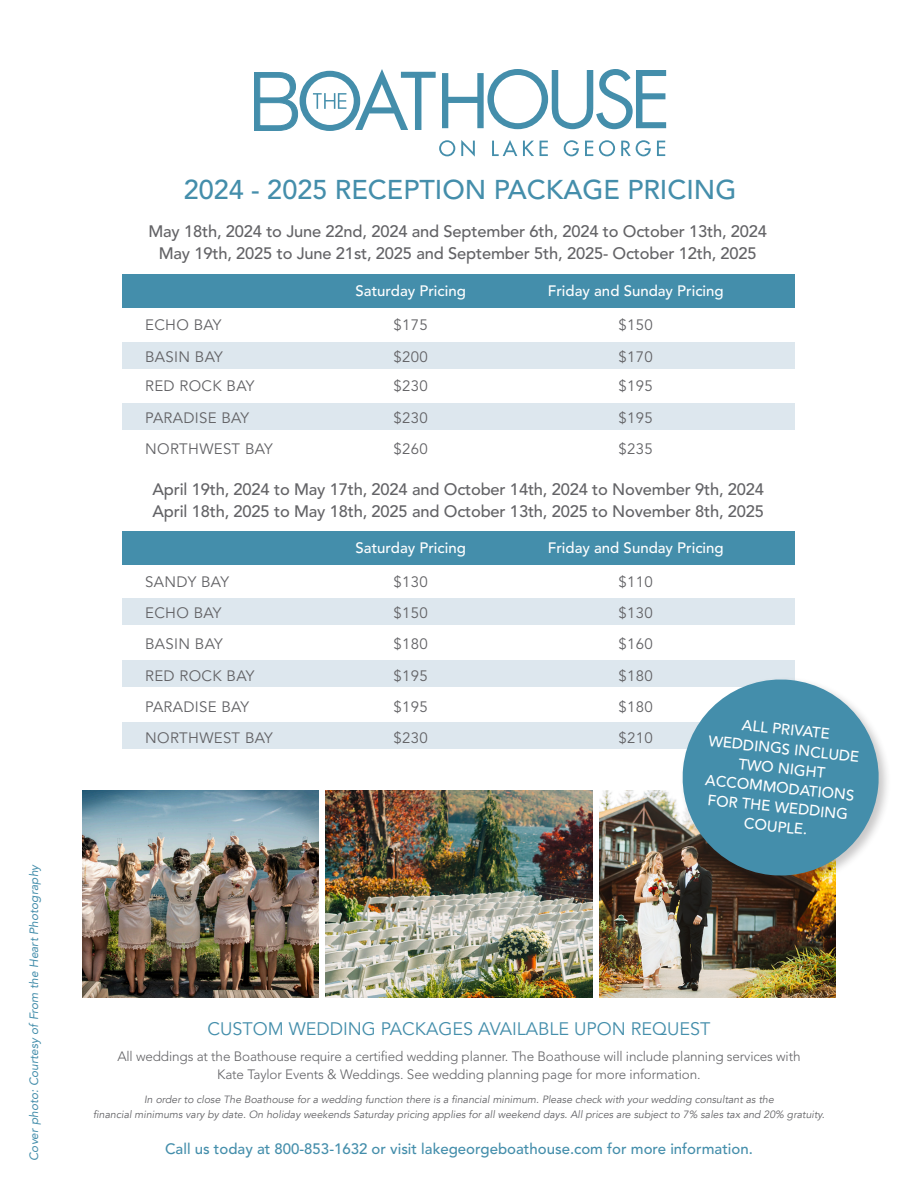
<style>
.page{position:relative;width:918px;height:1188px;background:#fff}
.page>*{position:absolute;margin:0;border:0;box-sizing:border-box;transform-origin:0 0}
.t1{font:500 27px "Avenir LT Std";color:#448eab}
.t2{font:18px "Avenir LT Std";color:#448eab}
.t3{font:500 16.5px/22.5px "Avenir LT Std";letter-spacing:-.01em;color:#636366;text-align:center}
.t4{font:15px "Avenir LT Std";letter-spacing:.02em;color:#636366}
.t5{font:500 15px/19.5px "Avenir LT Std";color:#fff;text-align:center}
.t6{font:500 15px "Avenir LT Std";color:#448eab}
.t7{font:300 13.5px/18px "Avenir LT Std";letter-spacing:-.01em;color:#636366;text-align:center}
.t8{font:italic 12px "Avenir LT Std";letter-spacing:-.005em;color:#448eab}
.t9{font:italic 10.5px/15px "Avenir LT";color:#636366;text-align:center}
</style>
<div class="page">
<div style="left:122px;top:722px;width:673px;height:27px;background:#dde7ee"></div>
<div style="left:122px;top:598px;width:673px;height:27px;background:#dde7ee"></div>
<div style="left:122px;top:660px;width:673px;height:27px;background:#dde7ee"></div>
<div style="left:122px;top:274px;width:673px;height:34px;background:#448eab"></div>
<div style="left:122px;top:531px;width:673px;height:34px;background:#448eab"></div>
<div style="left:122px;top:342px;width:673px;height:27px;background:#dde7ee"></div>
<div style="left:122px;top:403px;width:673px;height:27px;background:#dde7ee"></div>
<svg style="left:254px;top:69px;width:182px;height:62px"></svg>
<svg style="left:442px;top:69px;width:224px;height:60px"></svg>
<svg style="left:439px;top:140px;width:226px;height:17px"></svg>
<img style="left:325px;top:791px;width:268px;height:206px">
<img style="left:83px;top:791px;width:235px;height:206px">
<img style="left:600px;top:791px;width:235px;height:206px">
<div style="left:679px;top:676px;width:212px;height:212px;background:#231f20;opacity:.25"></div>
<svg style="left:678px;top:676px;width:206px;height:205px"></svg>
<p class="t8" style="left:27px;top:1161px;width:298px;rotate:-90deg">Cover photo: Courtesy of From the Heart Photography</p>
<p class="t1" style="left:184px;top:174px;width:554px">2024 - 2025 RECEPTION PACKAGE PRICING</p>
<p class="t3" style="left:148px;top:220px;width:620px">May 18th, 2024 to June 22nd, 2024 and September 6th, 2024 to October 13th, 2024<br>May 19th, 2025 to June 21st, 2025 and September 5th, 2025- October 12th, 2025</p>
<p class="t5" style="left:356px;top:282px;width:112px">Saturday Pricing</p>
<p class="t5" style="left:548px;top:282px;width:177px">Friday and Sunday Pricing</p>
<p class="t4" style="left:145px;top:317px;width:78px">ECHO BAY</p>
<p class="t4" style="left:393px;top:317px;width:36px">$175</p>
<p class="t4" style="left:619px;top:317px;width:36px">$150</p>
<p class="t4" style="left:145px;top:348px;width:79px">BASIN BAY</p>
<p class="t4" style="left:393px;top:348px;width:36px">$200</p>
<p class="t4" style="left:619px;top:348px;width:36px">$170</p>
<p class="t4" style="left:145px;top:378px;width:111px">RED ROCK BAY</p>
<p class="t4" style="left:393px;top:378px;width:36px">$230</p>
<p class="t4" style="left:619px;top:378px;width:36px">$195</p>
<p class="t4" style="left:145px;top:409px;width:105px">PARADISE BAY</p>
<p class="t4" style="left:393px;top:409px;width:36px">$230</p>
<p class="t4" style="left:619px;top:409px;width:36px">$195</p>
<p class="t4" style="left:145px;top:440px;width:129px">NORTHWEST BAY</p>
<p class="t4" style="left:393px;top:440px;width:36px">$260</p>
<p class="t4" style="left:619px;top:440px;width:36px">$235</p>
<p class="t3" style="left:152px;top:478px;width:613px;text-align:left">April 19th, 2024 to May 17th, 2024 and October 14th, 2024 to November 9th, 2024<br>April 18th, 2025 to May 18th, 2025 and October 13th, 2025 to November 8th, 2025</p>
<p class="t5" style="left:356px;top:538px;width:112px">Saturday Pricing</p>
<p class="t5" style="left:548px;top:538px;width:177px">Friday and Sunday Pricing</p>
<p class="t4" style="left:145px;top:573px;width:85px">SANDY BAY</p>
<p class="t4" style="left:393px;top:573px;width:36px">$130</p>
<p class="t4" style="left:619px;top:573px;width:36px">$110</p>
<p class="t4" style="left:145px;top:604px;width:78px">ECHO BAY</p>
<p class="t4" style="left:393px;top:604px;width:36px">$150</p>
<p class="t4" style="left:619px;top:604px;width:36px">$130</p>
<p class="t4" style="left:145px;top:636px;width:79px">BASIN BAY</p>
<p class="t4" style="left:393px;top:636px;width:36px">$180</p>
<p class="t4" style="left:619px;top:636px;width:36px">$160</p>
<p class="t4" style="left:145px;top:667px;width:111px">RED ROCK BAY</p>
<p class="t4" style="left:393px;top:667px;width:36px">$195</p>
<p class="t4" style="left:619px;top:667px;width:36px">$180</p>
<p class="t4" style="left:145px;top:698px;width:105px">PARADISE BAY</p>
<p class="t4" style="left:393px;top:698px;width:36px">$195</p>
<p class="t4" style="left:619px;top:698px;width:36px">$180</p>
<p class="t4" style="left:145px;top:729px;width:129px">NORTHWEST BAY</p>
<p class="t4" style="left:393px;top:729px;width:36px">$230</p>
<p class="t4" style="left:619px;top:729px;width:36px">$210</p>
<p class="t5" style="left:712px;top:712px;width:153px;rotate:6deg">ALL PRIVATE<br>WEDDINGS INCLUDE<br>TWO NIGHT<br>ACCOMMODATIONS<br>FOR THE WEDDING<br>COUPLE.</p>
<p class="t2" style="left:207px;top:1018px;width:505px">CUSTOM WEDDING PACKAGES AVAILABLE UPON REQUEST</p>
<p class="t7" style="left:117px;top:1047px;width:685px">All weddings at the Boathouse require a certified wedding planner. The Boathouse will include planning services with<br>Kate Taylor Events &amp; Weddings. See wedding planning page for more information.</p>
<p class="t9" style="left:93px;top:1092px;width:733px">In order to close The Boathouse for a wedding function there is a financial minimum. Please check with your wedding consultant as the<br>financial minimums vary by date. On holiday weekends Saturday pricing applies for all weekend days. All prices are subject to 7% sales tax and 20% gratuity.</p>
<p class="t6" style="left:165px;top:1140px;width:589px">Call us today at 800-853-1632 or visit lakegeorgeboathouse.com for more information.</p>
</div>
